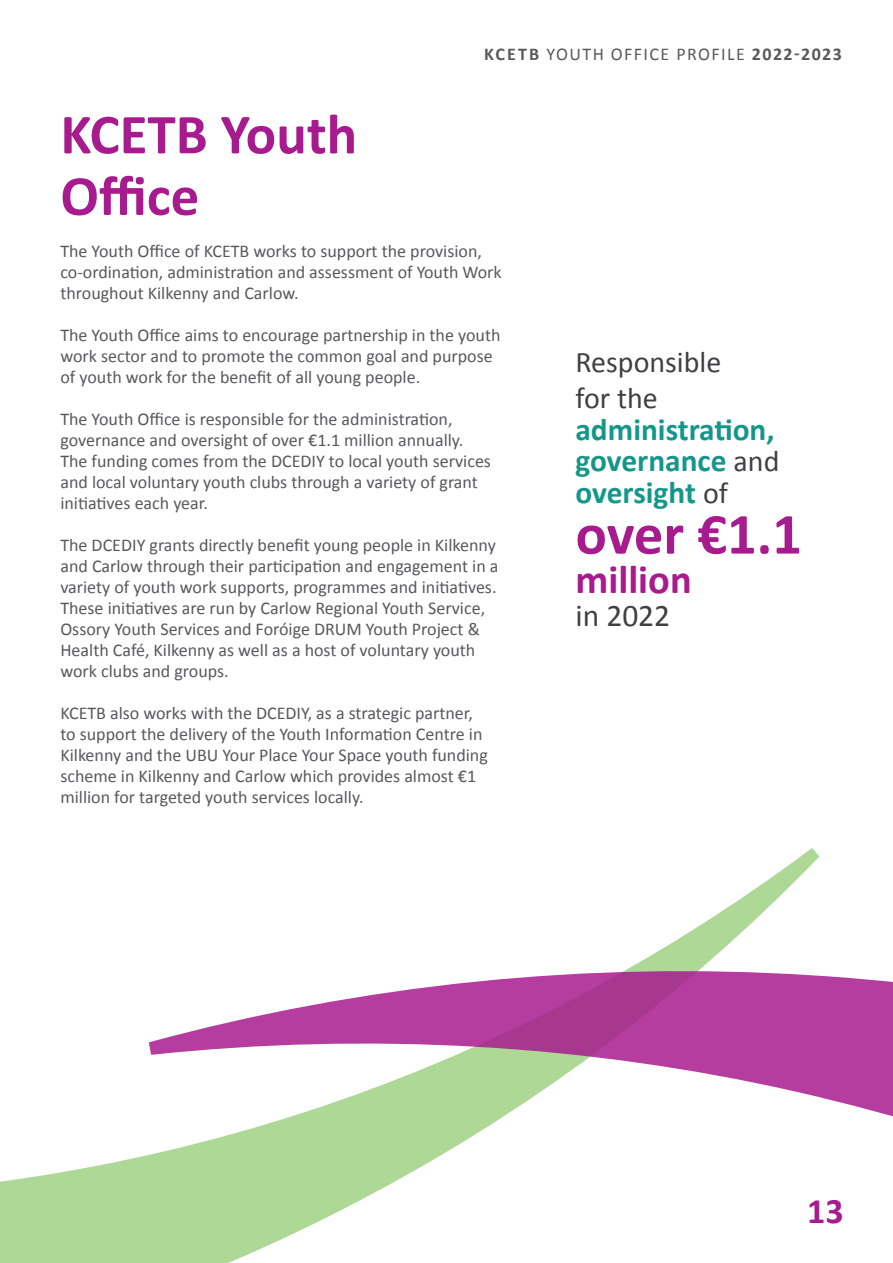
<style>
.page{position:relative;width:893px;height:1263px;background:#fff}
.page>*{position:absolute;margin:0;border:0;box-sizing:border-box;transform-origin:0 0}
.t1{font:700 58.5px "Calibri";color:#a81b8e}
.t2{font:700 57px/61.5px "Calibri";color:#a81b8e}
.t3{font:700 40.5px "Calibri";color:#a81b8e}
.t4{font:700 36px "Calibri";color:#a81b8e}
.t5{font:31.5px "Calibri";color:#404042}
.t6{font:700 31.35px/31.5px "Calibri";color:#14978a}
.t7{font:30px/36px "Calibri";color:#404042}
.t8{font:18px/21px "Calibri";color:#58595b}
.t9{font:18px "Calibri";letter-spacing:.08em;color:#58595b}
.s1{font-weight:700}
.s2{font-weight:400;font-size:30px;color:#404042}
</style>
<div class="page">
<svg style="left:0;top:848px;width:819px;height:415px"></svg>
<svg style="left:149px;top:961px;width:744px;height:302px"></svg>
<p class="t9" style="left:484px;top:43px;width:359px"><span class="s1">KCETB</span> YOUTH OFFICE PROFILE <span class="s1">2022-2023</span></p>
<h2 class="t2" style="left:60px;top:102px;width:298px">KCETB Youth<br>Office</h2>
<p class="t8" style="left:60px;top:239px;width:443px">The Youth Office of KCETB works to support the provision, co-ordination, administration and assessment of Youth Work throughout Kilkenny and Carlow.</p>
<p class="t8" style="left:60px;top:323px;width:442px">The Youth Office aims to encourage partnership in the youth work sector and to promote the common goal and purpose of youth work for the benefit of all young people.</p>
<p class="t8" style="left:60px;top:407px;width:432px">The Youth Office is responsible for the administration, governance and oversight of over €1.1 million annually.<br>The funding comes from the DCEDIY to local youth services and local voluntary youth clubs through a variety of grant initiatives each year.</p>
<p class="t8" style="left:60px;top:534px;width:440px">The DCEDIY grants directly benefit young people in Kilkenny and Carlow through their participation and engagement in a variety of youth work supports, programmes and initiatives.<br>These initiatives are run by Carlow Regional Youth Service, Ossory Youth Services and Foróige DRUM Youth Project &amp; Health Café, Kilkenny as well as a host of voluntary youth work clubs and groups.</p>
<p class="t8" style="left:60px;top:702px;width:429px">KCETB also works with the DCEDIY, as a strategic partner, to support the delivery of the Youth Information Centre in Kilkenny and the UBU Your Place Your Space youth funding scheme in Kilkenny and Carlow which provides almost €1 million for targeted youth services locally.</p>
<h3 class="t7" style="left:575px;top:343px;width:147px">Responsible for the</h3>
<h3 class="t6" style="left:575px;top:412px;width:205px">administration, governance <span class="s2">and </span>oversight <span class="s2">of</span></h3>
<h1 class="t1" style="left:575px;top:493px;width:228px">over €1.1</h1>
<h3 class="t3" style="left:575px;top:550px;width:118px">million</h3>
<h3 class="t5" style="left:575px;top:596px;width:96px">in 2022</h3>
<h3 class="t4" style="left:807px;top:1186px;width:38px">13</h3>
</div>
